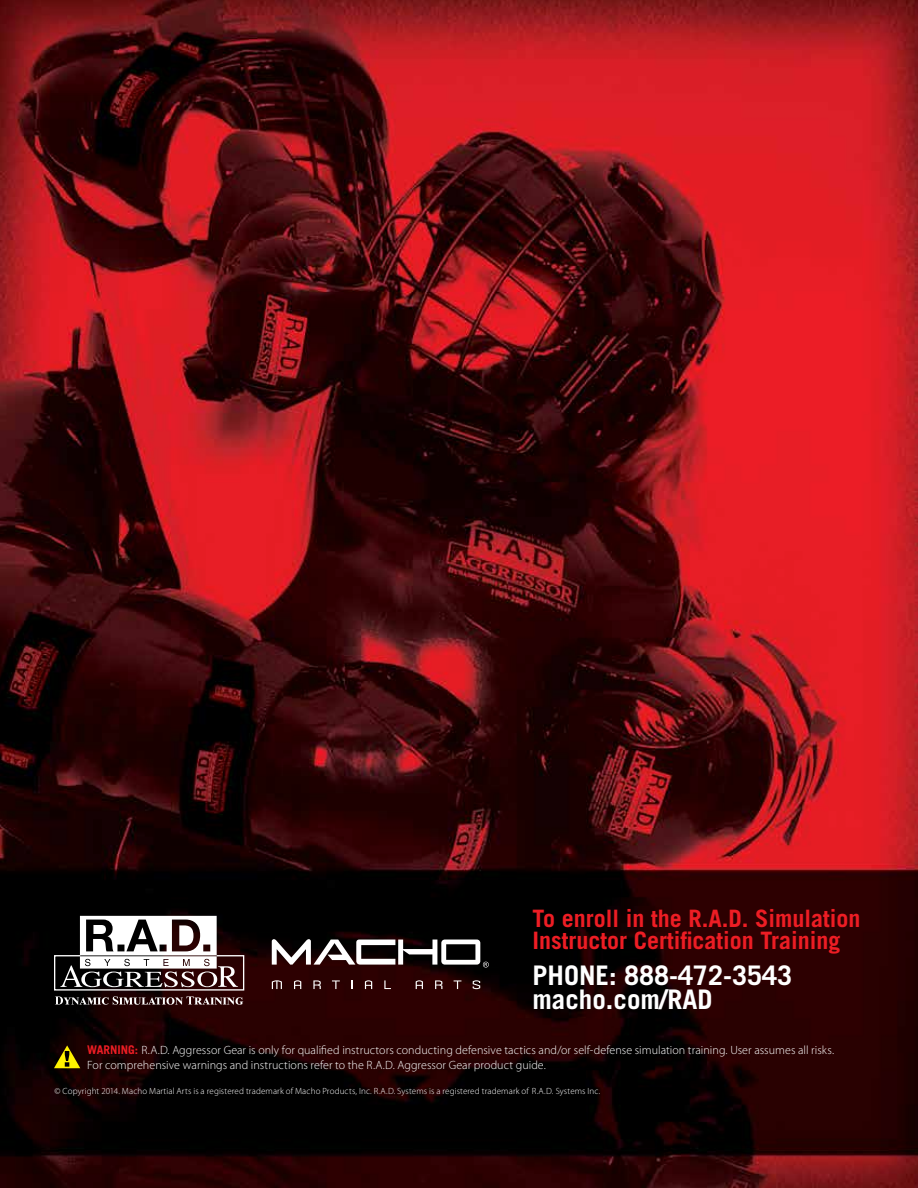
<style>
.page{position:relative;width:918px;height:1188px;background:#fff}
.page>*{position:absolute;margin:0;border:0;box-sizing:border-box;transform-origin:0 0}
.t1{font:700 27px/24px "Trade Gothic LT Std";color:#fff}
.t2{font:700 24px/22.5px "Trade Gothic LT Std";color:#ed1d24}
.t3{font:300 12px/14.4px "Myriad Pro";letter-spacing:.005em;color:#fff}
.t4{font:300 9px "Myriad Pro";letter-spacing:.015em;color:#fff}
.s1{font-family:"Trade Gothic LT Std";font-weight:700;color:#ed1d24}
</style>
<div class="page">
<img style="left:0;top:0;width:918px;height:1188px">
<svg style="left:54px;top:916px;width:190px;height:89px"></svg>
<svg style="left:272px;top:980px;width:10px;height:9px"></svg>
<svg style="left:294px;top:980px;width:7px;height:9px"></svg>
<svg style="left:313px;top:980px;width:8px;height:9px"></svg>
<svg style="left:332px;top:980px;width:8px;height:9px"></svg>
<svg style="left:351px;top:980px;width:2px;height:9px"></svg>
<svg style="left:365px;top:980px;width:7px;height:9px"></svg>
<svg style="left:384px;top:980px;width:7px;height:9px"></svg>
<svg style="left:416px;top:980px;width:7px;height:9px"></svg>
<svg style="left:435px;top:980px;width:7px;height:9px"></svg>
<svg style="left:454px;top:980px;width:7px;height:9px"></svg>
<svg style="left:473px;top:980px;width:7px;height:9px"></svg>
<svg style="left:272px;top:939px;width:217px;height:29px"></svg>
<svg style="left:54px;top:1045px;width:26px;height:23px"></svg>
<h2 class="t2" style="left:532px;top:907px;width:330px">To enroll in the R.A.D. Simulation<br>Instructor Certification Training</h2>
<h1 class="t1" style="left:532px;top:963px;width:261px">PHONE: 888-472-3543 macho.com/RAD</h1>
<p class="t3" style="left:87px;top:1043px;width:749px"><span class="s1">WARNING:</span> R.A.D. Aggressor Gear is only for qualified instructors conducting defensive tactics and/or self-defense simulation training. User assumes all risks.<br>For comprehensive warnings and instructions refer to the R.A.D. Aggressor Gear product guide.</p>
<p class="t4" style="left:55px;top:1086px;width:547px">© Copyright 2014. Macho Martial Arts is a registered trademark of Macho Products, Inc. R.A.D. Systems is a registered trademark of R.A.D. Systems Inc.</p>
</div>
